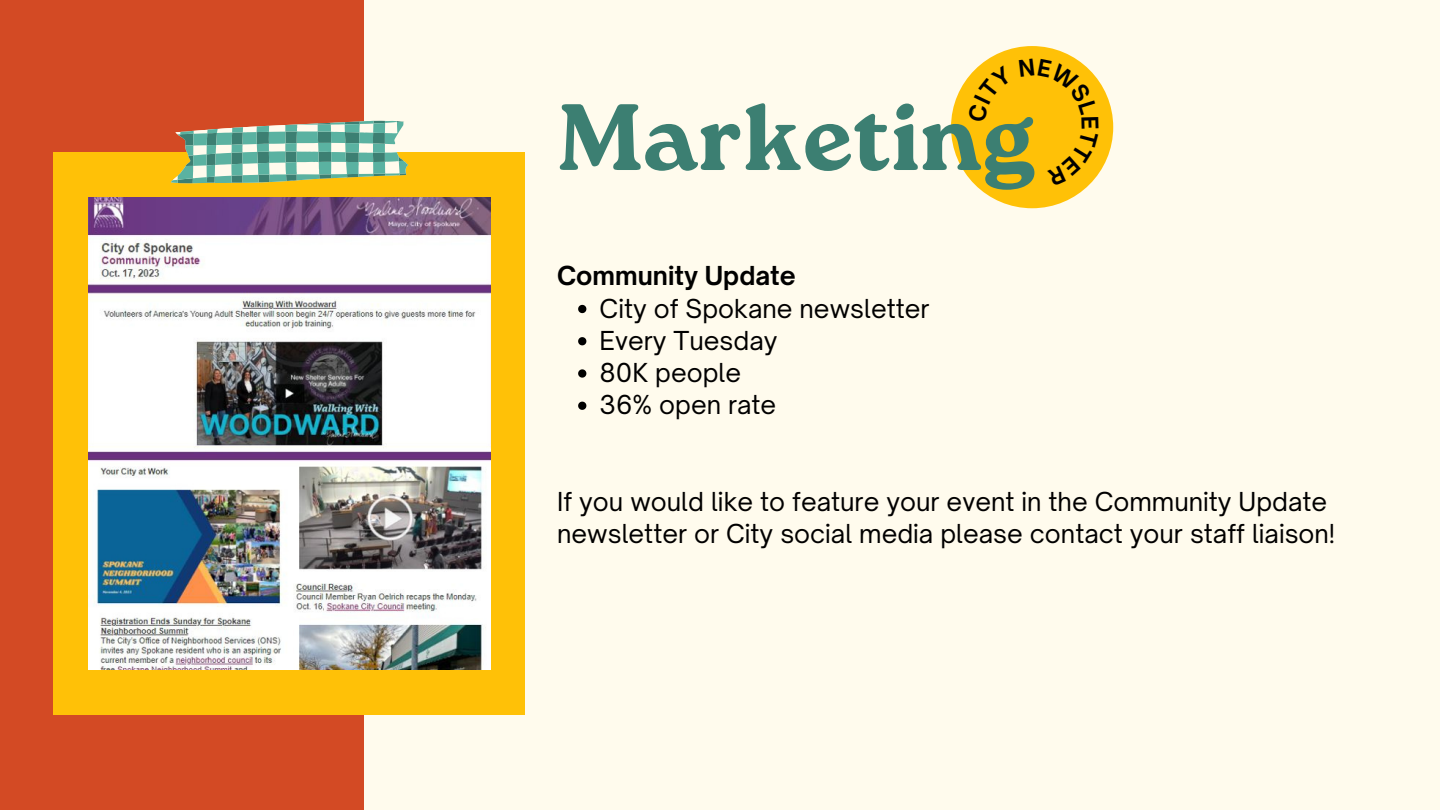
<style>
.page{position:relative;width:1440px;height:810px;background:#d34a24}
.page>*{position:absolute;margin:0;border:0;box-sizing:border-box;transform-origin:0 0}
.t1{font:94px "Roca One Bl";color:#3c7f72}
.t2{font:25px/32.2px "Open Sauce One";color:#000}
.t3{font:700 25px "Open Sauce One";color:#000}
</style>
<div class="page">
<div style="left:364px;top:0;width:1076px;height:810px;background:#fffbed"></div>
<div style="left:54px;top:152px;width:471px;height:562px;background:#ffc107"></div>
<div style="left:951px;top:46px;width:162px;height:162px;background:#ffc107;border-radius:50%"></div>
<svg style="left:171px;top:121px;width:237px;height:62px"></svg>
<svg style="left:578px;top:305px;width:8px;height:8px"></svg>
<svg style="left:578px;top:337px;width:8px;height:8px"></svg>
<svg style="left:578px;top:369px;width:8px;height:9px"></svg>
<svg style="left:578px;top:402px;width:8px;height:8px"></svg>
<img style="left:89px;top:197px;width:401px;height:473px">
<svg style="left:968px;top:65px;width:12px;height:13px"></svg>
<svg style="left:1074px;top:58px;width:25px;height:128px"></svg>
<p class="t1" style="left:557px;top:83px;width:480px">Marketing</p>
<p class="t3" style="left:557px;top:260px;width:240px">Community Update</p>
<p class="t2" style="left:600px;top:292px;width:331px">City of Spokane newsletter</p>
<p class="t2" style="left:600px;top:324px;width:179px">Every Tuesday</p>
<p class="t2" style="left:600px;top:356px;width:143px">80K people</p>
<p class="t2" style="left:600px;top:389px;width:178px">36% open rate</p>
<p class="t2" style="left:557px;top:485px;width:780px">If you would like to feature your event in the Community Update newsletter or City social media please contact your staff liaison!</p>
</div>
